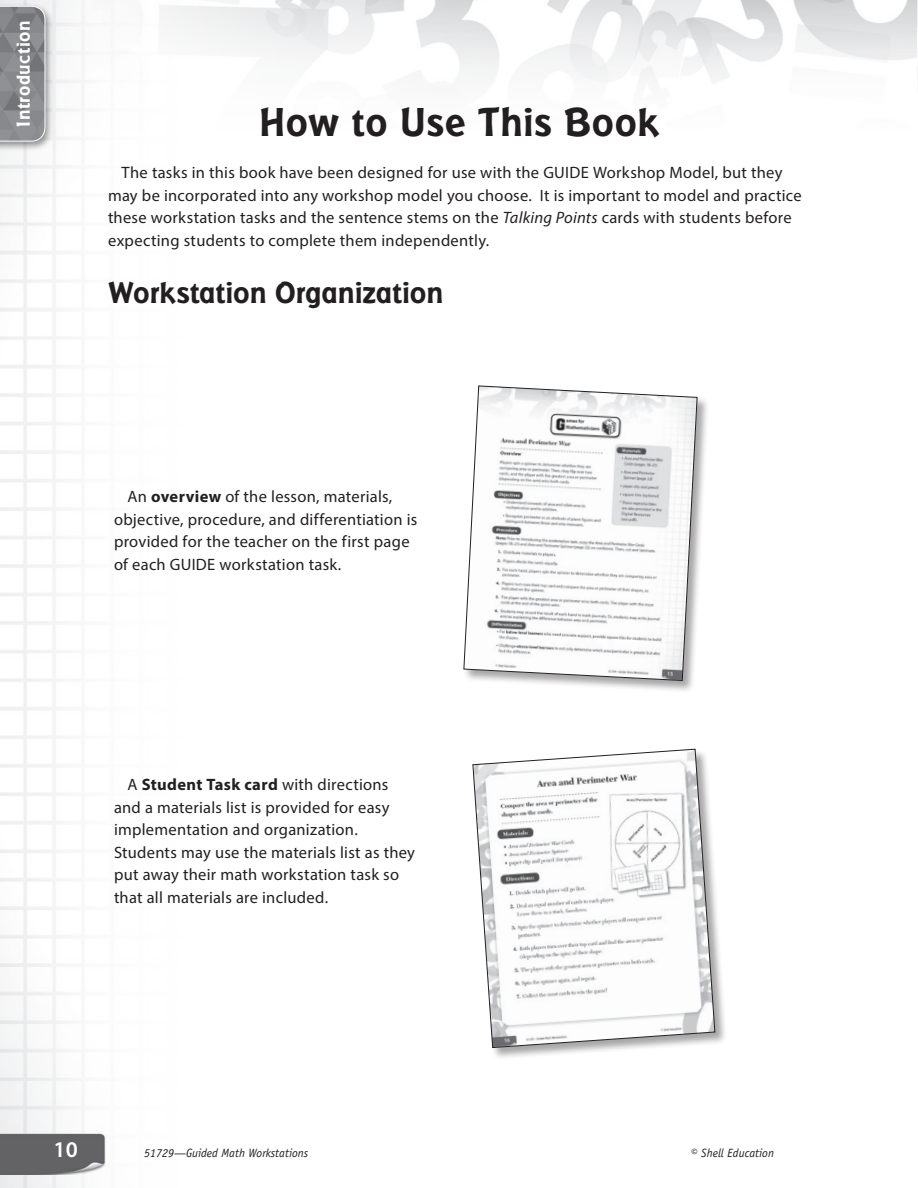
<style>
.page{position:relative;width:918px;height:1188px;background:#fff}
.page>*{position:absolute;margin:0;border:0;box-sizing:border-box;transform-origin:0 0}
.Big_Tile_for_TOC{font:700 42px "Badger";letter-spacing:.015em;color:#231f20}
.Lesson_-_S3{font:700 31.5px "Badger";color:#231f20}
.t1{font:600 22.5px "Myriad Pro";color:#fff}
.t2{font:700 19.5px "Badger";letter-spacing:.03em;color:#fff}
.Lesson_-_Body{font:16.5px/22.5px "Myriad Pro";letter-spacing:.015em;color:#231f20}
.t3{font:italic 12px "Officina Sans Std";color:#231f20}
.s1{font-style:italic}
.s2{font-weight:700}
</style>
<div class="page">
<img style="left:181px;top:0;width:737px;height:83px">
<img style="left:0;top:0;width:181px;height:1188px">
<div style="left:0;top:3px;width:54px;height:149px;background:#231f20;opacity:.48"></div>
<svg style="left:0;top:5px;width:46px;height:137px;background:#8a8c8f"></svg>
<div style="left:463px;top:385px;width:247px;height:309px;background:#231f20;opacity:.4"></div>
<svg style="left:463px;top:385px;width:235px;height:296px"></svg>
<div style="left:472px;top:748px;width:256px;height:312px;background:#231f20;opacity:.4"></div>
<svg style="left:472px;top:748px;width:244px;height:300px"></svg>
<img style="left:0;top:1133px;width:117px;height:41px">
<p class="t2" style="left:10px;top:127px;width:108px;rotate:-90deg">Introduction</p>
<p class="Big_Tile_for_TOC" style="left:259px;top:93px;width:401px">How to Use This Book</p>
<p class="Lesson_-_Body" style="left:108px;top:161px;width:695px;text-indent:14px">The tasks in this book have been designed for use with the GUIDE Workshop Model, but they may be incorporated into any workshop model you choose. It is important to model and practice these workstation tasks and the sentence stems on the <span class="s1">Talking Points</span> cards with students before expecting students to complete them independently.</p>
<p class="Lesson_-_S3" style="left:108px;top:271px;width:337px">Workstation Organization</p>
<p class="Lesson_-_Body" style="left:114px;top:485px;width:305px;text-indent:14px">An <span class="s2">overview</span> of the lesson, materials, objective, procedure, and differentiation is provided for the teacher on the first page of each GUIDE workstation task.</p>
<p class="Lesson_-_Body" style="left:114px;top:773px;width:303px;text-indent:14px">A <span class="s2">Student Task card</span> with directions and a materials list is provided for easy implementation and organization.<br>Students may use the materials list as they put away their math workstation task so that all materials are included.</p>
<h3 class="t1" style="left:54px;top:1137px;width:26px">10</h3>
<p class="t3" style="left:144px;top:1146px;width:166px">51729—Guided Math Workstations</p>
<p class="t3" style="left:691px;top:1146px;width:85px">© Shell Education</p>
</div>
